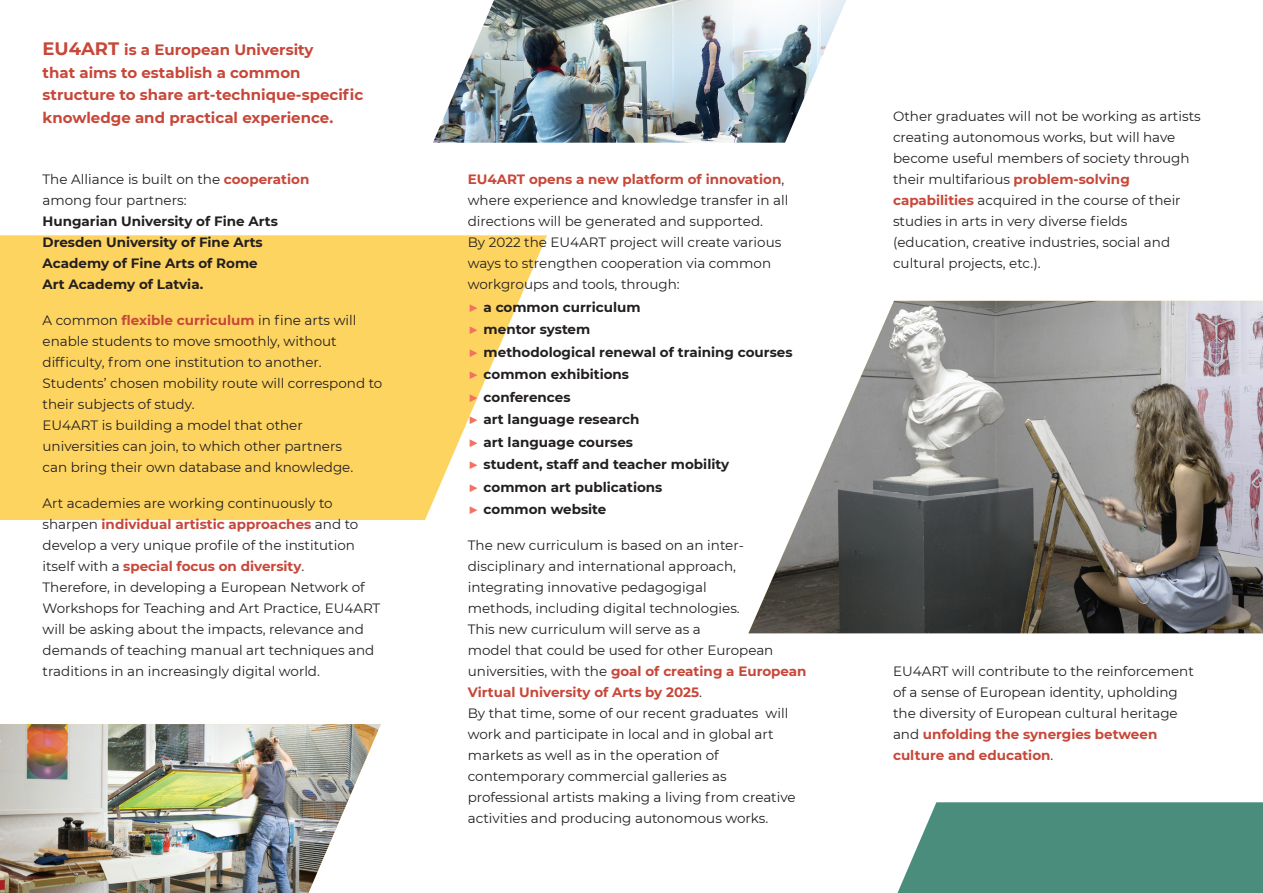
<style>
.page{position:relative;width:1263px;height:893px;background:#fff}
.page>*{position:absolute;margin:0;border:0;box-sizing:border-box;transform-origin:0 0}
.t1{font:700 15px/22.5px "Montserrat";color:#c74739}
.t2{font:13.5px/21px "Montserrat";color:#231f20}
.t3{font:700 13.5px/22.5px "Montserrat";color:#231f20}
.s1{font-size:18px}
.s2{font-weight:700;color:#c74739}
.s3{font-weight:400;font-size:18px;color:#f27160}
</style>
<div class="page">
<svg style="left:0;top:235px;width:547px;height:285px;background:#fed871"></svg>
<img style="left:0;top:724px;width:381px;height:169px">
<div style="left:897px;top:802px;width:366px;height:91px;background:#4b8d7d"></div>
<img style="left:748px;top:301px;width:515px;height:332px">
<img style="left:433px;top:0;width:413px;height:143px">
<p class="t1" style="left:43px;top:39px;width:322px"><span class="s1">EU4ART</span> is a European University<br>that aims to establish a common structure to share art-technique-specific knowledge and practical experience.</p>
<p class="t2" style="left:43px;top:169px;width:268px">The Alliance is built on the <span class="s2">cooperation </span>among four partners:</p>
<p class="t3" style="left:43px;top:211px;width:237px;line-height:21px">Hungarian University of Fine Arts<br>Dresden University of Fine Arts<br>Academy of Fine Arts of Rome<br>Art Academy of Latvia.</p>
<p class="t2" style="left:43px;top:310px;width:341px">A common <span class="s2">flexible curriculum</span> in fine arts will enable students to move smoothly, without difficulty, from one institution to another.<br>Students’ chosen mobility route will correspond to their subjects of study.<br>EU4ART is building a model that other universities can join, to which other partners<br>can bring their own database and knowledge.</p>
<p class="t2" style="left:43px;top:493px;width:339px">Art academies are working continuously to sharpen <span class="s2">individual artistic approaches</span> and to develop a very unique profile of the institution itself with a <span class="s2">special focus on diversity</span>.<br>Therefore, in developing a European Network of Workshops for Teaching and Art Practice, EU4ART will be asking about the impacts, relevance and demands of teaching manual art techniques and traditions in an increasingly digital world.</p>
<p class="t2" style="left:468px;top:169px;width:322px"><span class="s2">EU4ART opens a new platform of innovation</span>, where experience and knowledge transfer in all directions will be generated and supported.<br>By 2022 the EU4ART project will create various ways to strengthen cooperation via common workgroups and tools, through:</p>
<p class="t3" style="left:468px;top:296px;width:326px"><span class="s3">▶</span> a common curriculum<br><span class="s3">▶</span> mentor system<br><span class="s3">▶</span> methodological renewal of training courses <span class="s3">▶</span> common exhibitions<br><span class="s3">▶</span> conferences<br><span class="s3">▶</span> art language research<br><span class="s3">▶</span> art language courses<br><span class="s3">▶</span> student, staff and teacher mobility<br><span class="s3">▶</span> common art publications<br><span class="s3">▶</span> common website</p>
<p class="t2" style="left:468px;top:535px;width:340px">The new curriculum is based on an inter&shy;disciplinary and international approach, integrating innovative pedagogigal<br>methods, including digital technologies.<br>This new curriculum will serve as a<br>model that could be used for other European universities, with the <span class="s2">goal of creating a European Virtual University of Arts by 2025</span>.<br>By that time, some of our recent graduates will work and participate in local and in global art markets as well as in the operation of contemporary commercial galleries as professional artists making a living from creative activities and producing autonomous works.</p>
<p class="t2" style="left:893px;top:106px;width:309px">Other graduates will not be working as artists creating autonomous works, but will have become useful members of society through their multifarious <span class="s2">problem-solving capabilities</span> acquired in the course of their studies in arts in very diverse fields (education, creative industries, social and cultural projects, etc.).</p>
<p class="t2" style="left:893px;top:661px;width:302px">EU4ART will contribute to the reinforcement of a sense of European identity, upholding the diversity of European cultural heritage and <span class="s2">unfolding the synergies between culture and education</span>.</p>
</div>
